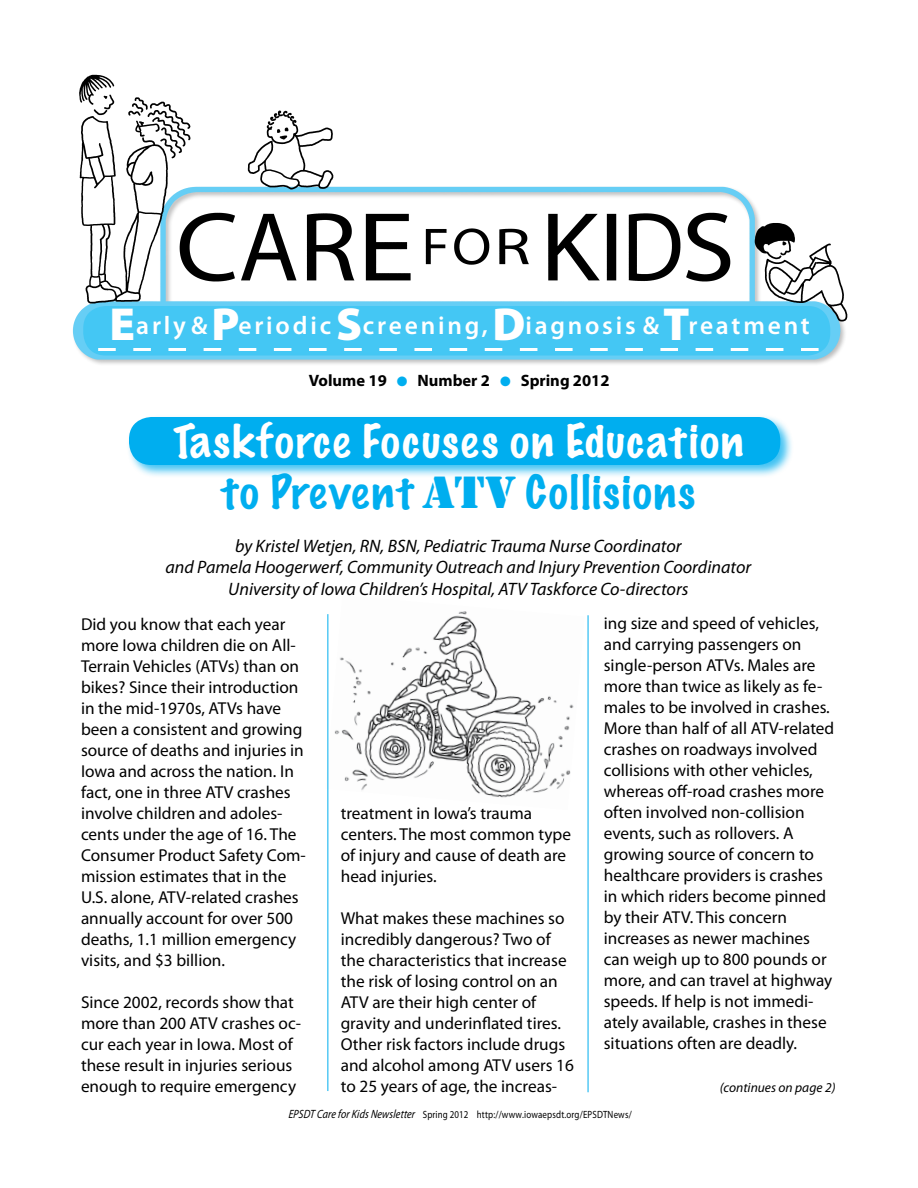
<style>
.page{position:relative;width:918px;height:1188px;background:#fff}
.page>*{position:absolute;margin:0;border:0;box-sizing:border-box;transform-origin:0 0}
.t1{font:100 42px/51px "Marker Felt";letter-spacing:.04em;color:#fff;text-align:center;scale:1.1 1}
.t2{font:600 25.5px "Myriad Pro";letter-spacing:.11em;color:#fff}
.t3{font:italic 18px/21.6px "Myriad Pro";color:#000;text-align:center}
.t4{font:17.25px/21px "Myriad Pro";color:#000}
.t5{font:700 16.5px "Myriad Pro";color:#000}
.t6{font:italic 13.5px "Myriad Pro";color:#000}
.t7{font:10.5px "Myriad Pro";letter-spacing:.02em;color:#000;scale:.85 1}
.s1{font-weight:900;font-size:46.5px}
.s2{color:#00aeef}
.s3{font-family:"Stencil Std";font-weight:400;color:#00aeef}
.s4{font-style:italic;font-size:12px}
</style>
<div class="page">
<img style="left:328px;top:611px;width:246px;height:199px">
<div style="left:126px;top:414px;width:667px;height:64px;background:#00aeef;opacity:.75"></div>
<div style="left:129px;top:417px;width:651px;height:48px;background:#00aeef;border-radius:22px"></div>
<hr style="left:327px;top:614px;width:1px;height:477px;background:#00aeef">
<hr style="left:588px;top:615px;width:1px;height:477px;background:#00aeef">
<img style="left:73px;top:74px;width:775px;height:290px">
<div style="left:83px;top:306px;width:747px;height:50px;background:#44c7f4;border-radius:22px"></div>
<svg style="left:98px;top:348px;width:721px;height:3px"></svg>
<h2 class="t2" style="left:109px;top:310px;width:702px"><span class="s1">E</span>arly &amp; <span class="s1">P</span>eriodic <span class="s1">S</span>creening, <span class="s1">D</span>iagnosis &amp; <span class="s1">T</span>reatment</h2>
<p class="t5" style="left:309px;top:370px;width:302px">Volume 19 <span class="s2">●</span> Number 2 <span class="s2">●</span> Spring 2012</p>
<h1 class="t1" style="left:173px;top:415px;width:520px">Taskforce Focuses on Education <span class="s2">to Prevent</span> <span class="s3">ATV</span> <span class="s2">Collisions</span></h1>
<p class="t3" style="left:166px;top:535px;width:587px">by Kristel Wetjen, RN, BSN, Pediatric Trauma Nurse Coordinator<br>and Pamela Hoogerwerf, Community Outreach and Injury Prevention Coordinator<br>University of Iowa Children’s Hospital, ATV Taskforce Co-directors</p>
<p class="t4" style="left:81px;top:613px;width:226px">Did you know that each year more Iowa children die on All-<br>Terrain Vehicles (ATVs) than on bikes? Since their introduction in the mid-1970s, ATVs have been a consistent and growing source of deaths and injuries in<br>Iowa and across the nation. In fact, one in three ATV crashes involve children and adoles&shy;cents under the age of 16. The<br>Consumer Product Safety Com&shy;mission estimates that in the<br>U.S. alone, ATV-related crashes annually account for over 500 deaths, 1.1 million emergency visits, and $3 billion.</p>
<p class="t4" style="left:81px;top:991px;width:222px">Since 2002, records show that more than 200 ATV crashes oc&shy;cur each year in Iowa. Most of these result in injuries serious enough to require emergency</p>
<p class="t4" style="left:604px;top:613px;width:232px">ing size and speed of vehicles, and carrying passengers on single-person ATVs. Males are more than twice as likely as fe&shy;males to be involved in crashes.<br>More than half of all ATV-related crashes on roadways involved collisions with other vehicles, whereas off-road crashes more often involved non-collision events, such as rollovers. A growing source of concern to healthcare providers is crashes in which riders become pinned by their ATV. This concern increases as newer machines can weigh up to 800 pounds or more, and can travel at highway speeds. If help is not immedi&shy;ately available, crashes in these situations often are deadly.</p>
<p class="t4" style="left:341px;top:803px;width:232px">treatment in Iowa’s trauma centers. The most common type of injury and cause of death are head injuries.</p>
<p class="t4" style="left:341px;top:908px;width:235px">What makes these machines so incredibly dangerous? Two of the characteristics that increase the risk of losing control on an<br>ATV are their high center of gravity and underinflated tires.<br>Other risk factors include drugs and alcohol among ATV users 16 to 25 years of age, the increas-</p>
<p class="t6" style="left:720px;top:1079px;width:117px">(continues on page 2)</p>
<p class="t7" style="left:288px;top:1108px;width:405px"><span class="s4">EPSDT Care for Kids Newsletter</span> Spring 2012 http://www.iowaepsdt.org/EPSDTNews/</p>
</div>
